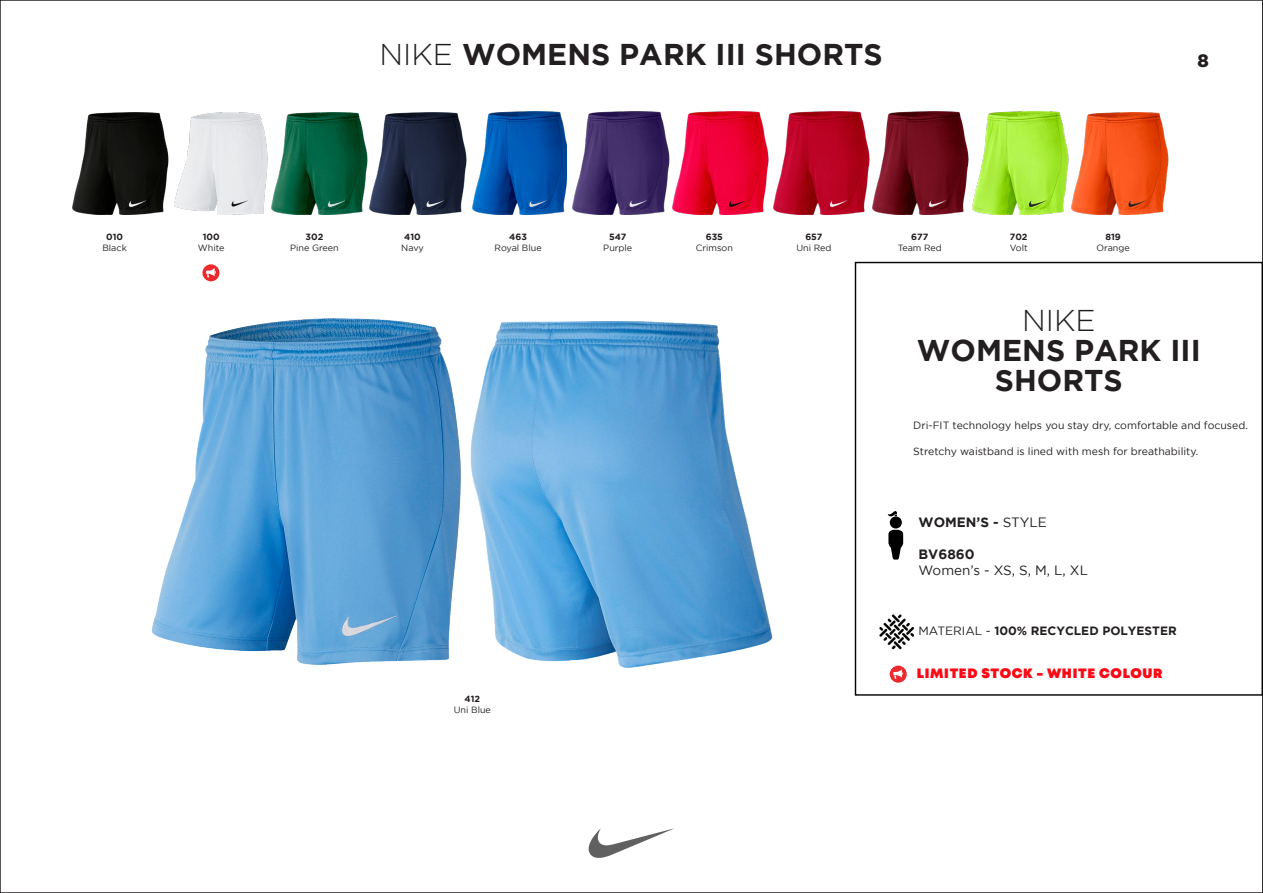
<style>
.page{position:relative;width:1263px;height:893px;background:#fff}
.page>*{position:absolute;margin:0;border:0;box-sizing:border-box;transform-origin:0 0}
.t1{font:700 30px "Gotham";color:#231f20}
.t2{font:300 30px "Gotham";color:#231f20}
.t3{font:900 18px "Gotham";color:#231f20}
.t4{font:900 13.5px "Mont";letter-spacing:.05em;color:#fb0a16}
.t5{font:700 13.5px "Gotham";color:#231f20}
.t6{font:13.5px "Gotham";color:#231f20}
.t7{font:700 12px "Gotham";color:#231f20}
.t8{font:10.5px "Gotham";color:#231f20}
.t9{font:9px "Gotham";color:#231f20}
.t10{font:700 9px "Gotham";color:#231f20}
.s1{font-weight:300}
.s2{font-weight:400}
</style>
<div class="page">
<svg style="left:1262px;top:0;width:1px;height:893px"></svg>
<img style="left:879px;top:614px;width:35px;height:36px">
<div style="left:890px;top:516px;width:12px;height:12px;background:#000;border-radius:50%"></div>
<svg style="left:888px;top:511px;width:10px;height:6px"></svg>
<svg style="left:888px;top:530px;width:15px;height:30px"></svg>
<img style="left:72px;top:112px;width:395px;height:103px">
<img style="left:572px;top:111px;width:597px;height:104px">
<img style="left:472px;top:111px;width:95px;height:103px">
<img style="left:479px;top:321px;width:294px;height:346px">
<img style="left:152px;top:318px;width:327px;height:346px">
<svg style="left:589px;top:828px;width:85px;height:30px"></svg>
<div style="left:202px;top:264px;width:17px;height:17px;background:#ec2a2d;border-radius:50%"></div>
<svg style="left:206px;top:268px;width:10px;height:9px"></svg>
<div style="left:890px;top:666px;width:17px;height:17px;background:#ec2a2d;border-radius:50%"></div>
<svg style="left:893px;top:669px;width:10px;height:10px"></svg>
<p class="t10" style="left:106px;top:232px;width:18px">010</p>
<p class="t9" style="left:102px;top:243px;width:26px">Black</p>
<p class="t10" style="left:203px;top:232px;width:18px">100</p>
<p class="t9" style="left:198px;top:243px;width:28px">White</p>
<p class="t1" style="left:380px;top:37px;width:505px"><span class="s1">NIKE</span> WOMENS PARK III SHORTS</p>
<p class="t3" style="left:1197px;top:50px;width:13px">8</p>
<p class="t10" style="left:306px;top:232px;width:19px">302</p>
<p class="t9" style="left:290px;top:243px;width:50px">Pine Green</p>
<p class="t10" style="left:404px;top:232px;width:18px">410</p>
<p class="t9" style="left:401px;top:243px;width:24px">Navy</p>
<p class="t10" style="left:509px;top:232px;width:19px">463</p>
<p class="t9" style="left:495px;top:243px;width:49px">Royal Blue</p>
<p class="t10" style="left:609px;top:232px;width:19px">547</p>
<p class="t9" style="left:603px;top:243px;width:30px">Purple</p>
<p class="t10" style="left:706px;top:232px;width:19px">635</p>
<p class="t9" style="left:696px;top:243px;width:39px">Crimson</p>
<p class="t10" style="left:805px;top:232px;width:19px">657</p>
<p class="t9" style="left:796px;top:243px;width:37px">Uni Red</p>
<p class="t10" style="left:464px;top:694px;width:17px">412</p>
<p class="t9" style="left:454px;top:705px;width:39px">Uni Blue</p>
<p class="t10" style="left:911px;top:232px;width:19px">677</p>
<p class="t9" style="left:898px;top:243px;width:46px">Team Red</p>
<p class="t10" style="left:1010px;top:232px;width:19px">702</p>
<p class="t9" style="left:1010px;top:243px;width:19px">Volt</p>
<p class="t10" style="left:1105px;top:232px;width:17px">819</p>
<p class="t9" style="left:1096px;top:243px;width:35px">Orange</p>
<p class="t2" style="left:1022px;top:304px;width:75px">NIKE</p>
<p class="t1" style="left:917px;top:333px;width:285px">WOMENS PARK III</p>
<p class="t1" style="left:995px;top:363px;width:129px">SHORTS</p>
<p class="t8" style="left:913px;top:420px;width:336px">Dri-FIT technology helps you stay dry, comfortable and focused.</p>
<p class="t8" style="left:913px;top:445px;width:287px">Stretchy waistband is lined with mesh for breathability.</p>
<p class="t5" style="left:918px;top:514px;width:130px">WOMEN’S - <span class="s2">STYLE</span></p>
<p class="t5" style="left:918px;top:547px;width:58px">BV6860</p>
<p class="t6" style="left:918px;top:563px;width:171px">Women’s - XS, S, M, L, XL</p>
<p class="t7" style="left:918px;top:624px;width:260px"><span class="s2">MATERIAL -</span> 100% RECYCLED POLYESTER</p>
<p class="t4" style="left:917px;top:666px;width:247px">LIMITED STOCK - WHITE COLOUR</p>
</div>
